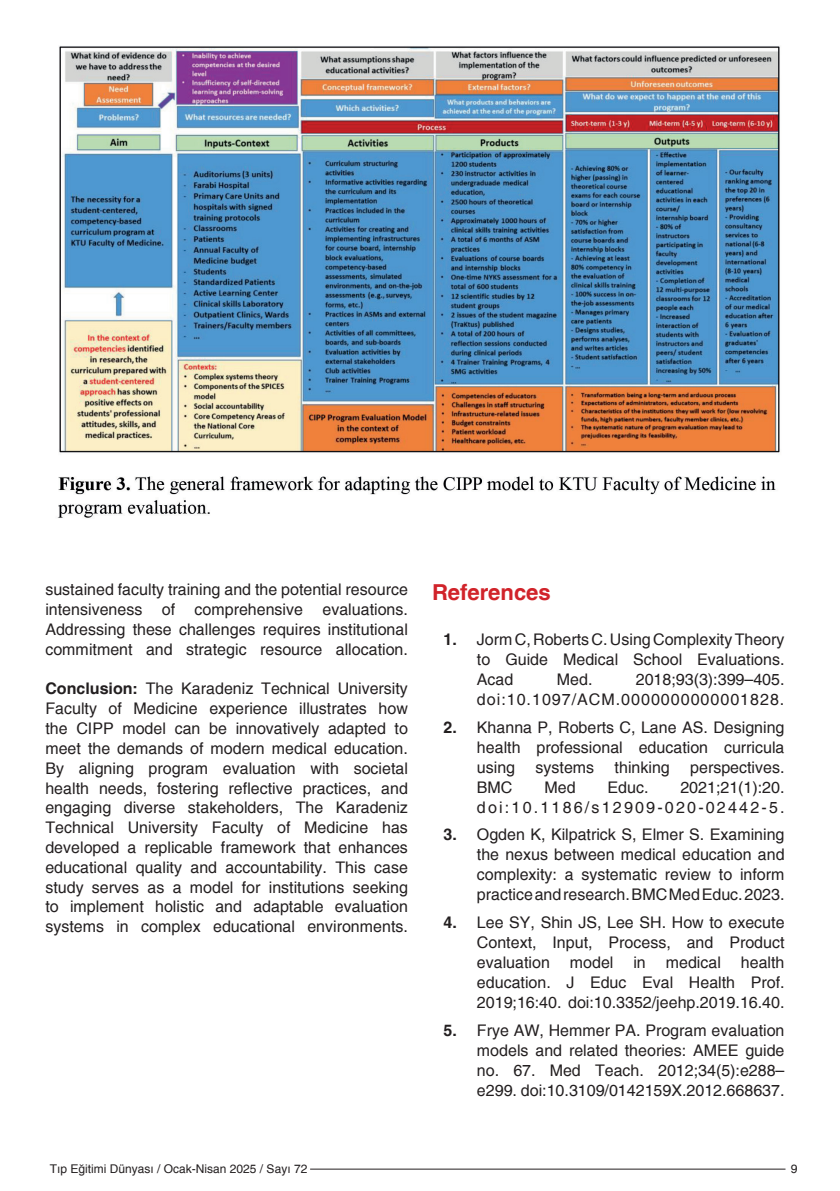
<style>
.page{position:relative;width:840px;height:1191px;background:#fff}
.page>*{position:absolute;margin:0;border:0;box-sizing:border-box;transform-origin:0 0}
.öğretim_üyeleri{font:700 22px "Helvetica";color:#d1232a}
.öğretim_üyeleri-2{font:16px/19.8px "Helvetica";color:#231f20;text-align:justify}
.öğretim_üyeleri-3{font:16px/20px "Helvetica";letter-spacing:.065em;color:#231f20;text-align:right}
.öğretim_üyeleri-4{font:16px/20px "Helvetica";letter-spacing:.14em;color:#231f20;text-align:right}
.öğretim_üyeleri-5{font:700 16px "Helvetica";color:#231f20}
.t1{font:12px "Helvetica";color:#231f20}
.s1{font-weight:700}
</style>
<div class="page">
<hr style="left:310px;top:1168px;width:475px;height:1px;background:#231f20">
<img style="left:57px;top:46px;width:723px;height:472px">
<p class="öğretim_üyeleri-2" style="left:45px;top:580px;width:364px">sustained faculty training and the potential resource intensiveness of comprehensive evaluations.<br>Addressing these challenges requires institutional commitment and strategic resource allocation.</p>
<p class="öğretim_üyeleri-2" style="left:45px;top:679px;width:364px"><span class="s1">Conclusion:</span> The Karadeniz Technical University Faculty of Medicine experience illustrates how the CIPP model can be innovatively adapted to meet the demands of modern medical education.<br>By aligning program evaluation with societal health needs, fostering reflective practices, and engaging diverse stakeholders, The Karadeniz Technical University Faculty of Medicine has developed a replicable framework that enhances educational quality and accountability. This case study serves as a model for institutions seeking to implement holistic and adaptable evaluation systems in complex educational environments.</p>
<p class="öğretim_üyeleri" style="left:432px;top:578px;width:120px">References</p>
<p class="öğretim_üyeleri-5" style="left:443px;top:629px;width:15px">1.</p>
<p class="öğretim_üyeleri-2" style="left:476px;top:630px;width:309px">Jorm C, Roberts C. Using Complexity Theory to Guide Medical School Evaluations.<br>Acad</p>
<p class="öğretim_üyeleri-3" style="left:476px;top:670px;width:309px">2018;93(3):399–405. doi:10.1097/ACM.0000000000001828.</p>
<p class="öğretim_üyeleri-2" style="left:556px;top:670px;width:37px">Med.</p>
<p class="öğretim_üyeleri-5" style="left:443px;top:717px;width:15px">2.</p>
<p class="öğretim_üyeleri-2" style="left:476px;top:717px;width:309px">Khanna P, Roberts C, Lane AS. Designing health professional education curricula using</p>
<p class="öğretim_üyeleri-2" style="left:535px;top:758px;width:60px">systems</p>
<p class="öğretim_üyeleri-2" style="left:614px;top:758px;width:57px">thinking</p>
<p class="öğretim_üyeleri-2" style="left:689px;top:758px;width:96px">perspectives.</p>
<p class="öğretim_üyeleri-2" style="left:476px;top:778px;width:37px">BMC</p>
<p class="öğretim_üyeleri-2" style="left:544px;top:778px;width:33px">Med</p>
<p class="öğretim_üyeleri-2" style="left:607px;top:778px;width:42px">Educ.</p>
<p class="öğretim_üyeleri-4" style="left:476px;top:777px;width:309px">2021;21(1):20. doi:10.1186/s12909-020-02442-5.</p>
<p class="öğretim_üyeleri-5" style="left:443px;top:825px;width:15px">3.</p>
<p class="öğretim_üyeleri-2" style="left:476px;top:825px;width:309px">Ogden K, Kilpatrick S, Elmer S. Examining the nexus between medical education and complexity: a systematic review to inform practice and research. BMC Med Educ. 2023.</p>
<p class="öğretim_üyeleri-5" style="left:443px;top:912px;width:15px">4.</p>
<p class="öğretim_üyeleri-2" style="left:476px;top:913px;width:309px">Lee SY, Shin JS, Lee SH. How to execute Context, Input, Process, and Product evaluation model in medical health education. J Educ Eval Health Prof.<br>2019;16:40. doi:10.3352/jeehp.2019.16.40.</p>
<p class="öğretim_üyeleri-5" style="left:443px;top:1020px;width:15px">5.</p>
<p class="öğretim_üyeleri-2" style="left:476px;top:1020px;width:309px">Frye AW, Hemmer PA. Program evaluation models and related theories: AMEE guide no. 67. Med Teach. 2012;34(5):e288– e299. doi:10.3109/0142159X.2012.668637.</p>
<p class="t1" style="left:50px;top:1161px;width:259px">Tıp Eğitimi Dünyası / Ocak-Nisan 2025 / Sayı 72</p>
<p class="t1" style="left:790px;top:1161px;width:8px">9</p>
</div>
